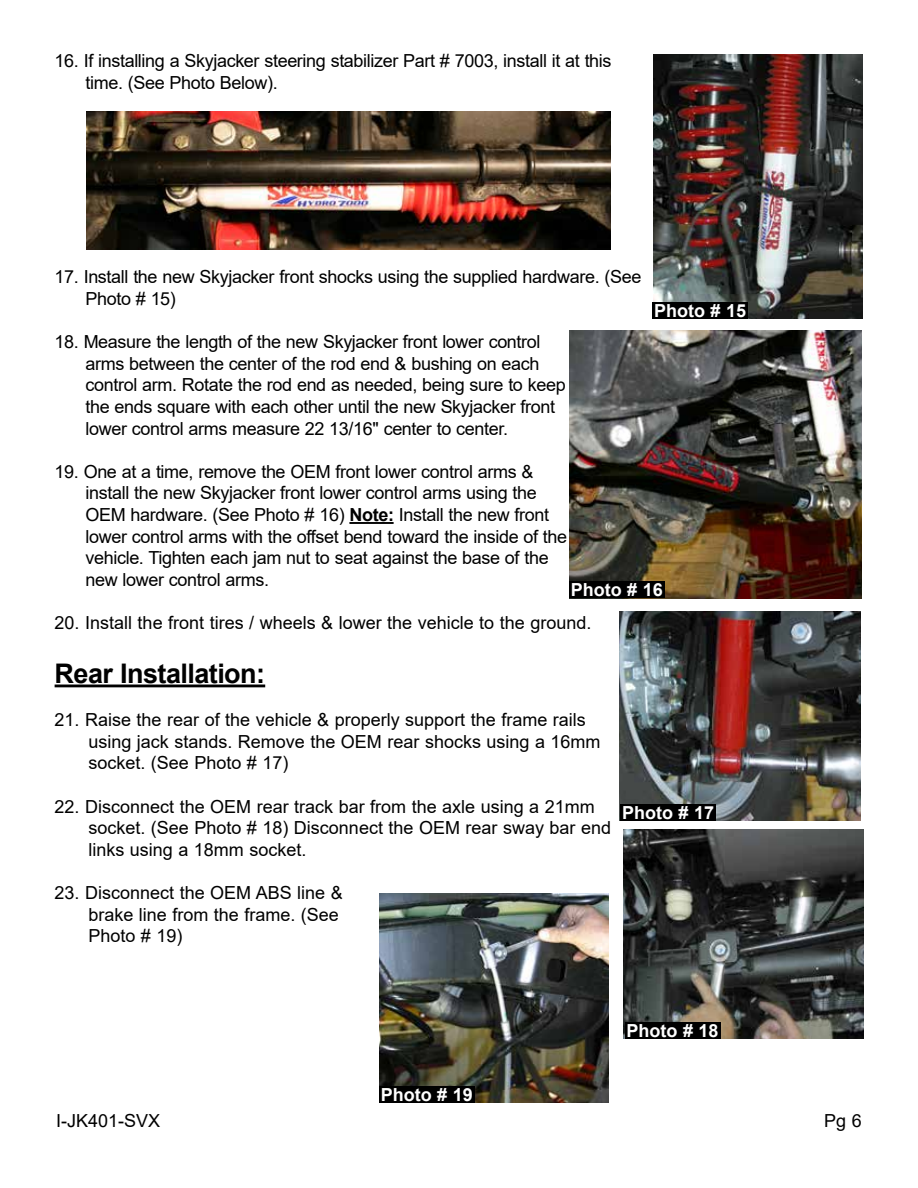
<style>
.page{position:relative;width:918px;height:1188px;background:#fff}
.page>*{position:absolute;margin:0;border:0;box-sizing:border-box;transform-origin:0 0}
.t1{font:700 27px "Arial";letter-spacing:-.02em;color:#000}
.t2{font:18px/21.6px "Arial";letter-spacing:-.02em;color:#000}
.t3{font:18px/21.6px "Arial";color:#000}
.t4{font:700 18px "Arial";color:#fff}
.s1{font-weight:700}
</style>
<div class="page">
<hr style="left:349px;top:522px;width:45px;height:2px;background:#000">
<hr style="left:55px;top:685px;width:210px;height:2px;background:#000">
<img style="left:653px;top:54px;width:210px;height:264px">
<div style="left:653px;top:302px;width:95px;height:16px;background:#000"></div>
<img style="left:87px;top:111px;width:524px;height:138px">
<img style="left:569px;top:331px;width:292px;height:267px">
<div style="left:569px;top:581px;width:95px;height:16px;background:#000"></div>
<img style="left:619px;top:611px;width:242px;height:209px">
<div style="left:621px;top:804px;width:95px;height:16px;background:#000"></div>
<img style="left:624px;top:830px;width:239px;height:209px">
<div style="left:625px;top:1023px;width:95px;height:16px;background:#000"></div>
<img style="left:380px;top:893px;width:229px;height:209px">
<div style="left:379px;top:1086px;width:95px;height:16px;background:#000"></div>
<p class="t2" style="left:85px;top:50px;width:528px;text-indent:-31px">16. If installing a Skyjacker steering stabilizer Part # 7003, install it at this time. (See Photo Below).</p>
<p class="t2" style="left:85px;top:266px;width:557px;text-indent:-31px">17. Install the new Skyjacker front shocks using the supplied hardware. (See<br>Photo # 15)</p>
<p class="t2" style="left:85px;top:331px;width:482px;text-indent:-31px">18. Measure the length of the new Skyjacker front lower control arms between the center of the rod end &amp; bushing on each control arm. Rotate the rod end as needed, being sure to keep the ends square with each other until the new Skyjacker front lower control arms measure 22 13/16" center to center.</p>
<p class="t2" style="left:85px;top:461px;width:483px;text-indent:-31px">19. One at a time, remove the OEM front lower control arms &amp; install the new Skyjacker front lower control arms using the OEM hardware. (See Photo # 16) <span class="s1">Note:</span> Install the new front lower control arms with the offset bend toward the inside of the vehicle. Tighten each jam nut to seat against the base of the new lower control arms.</p>
<p class="t3" style="left:55px;top:612px;width:538px">20. Install the front tires / wheels &amp; lower the vehicle to the ground.</p>
<h1 class="t1" style="left:55px;top:655px;width:212px">Rear Installation:</h1>
<p class="t3" style="left:88px;top:709px;width:514px;text-indent:-34px">21. Raise the rear of the vehicle &amp; properly support the frame rails using jack stands. Remove the OEM rear shocks using a 16mm socket. (See Photo # 17)</p>
<p class="t3" style="left:88px;top:795px;width:524px;text-indent:-34px">22. Disconnect the OEM rear track bar from the axle using a 21mm socket. (See Photo # 18) Disconnect the OEM rear sway bar end links using a 18mm socket.</p>
<p class="t3" style="left:88px;top:882px;width:256px;text-indent:-34px">23. Disconnect the OEM ABS line &amp; brake line from the frame. (See<br>Photo # 19)</p>
<p class="t4" style="left:654px;top:298px;width:94px">Photo # 15</p>
<p class="t4" style="left:571px;top:577px;width:94px">Photo # 16</p>
<p class="t4" style="left:622px;top:800px;width:94px">Photo # 17</p>
<p class="t4" style="left:381px;top:1082px;width:94px">Photo # 19</p>
<p class="t4" style="left:627px;top:1018px;width:94px">Photo # 18</p>
<p class="t3" style="left:56px;top:1110px;width:106px">I-JK401-SVX</p>
<p class="t2" style="left:824px;top:1110px;width:39px">Pg 6</p>
</div>
